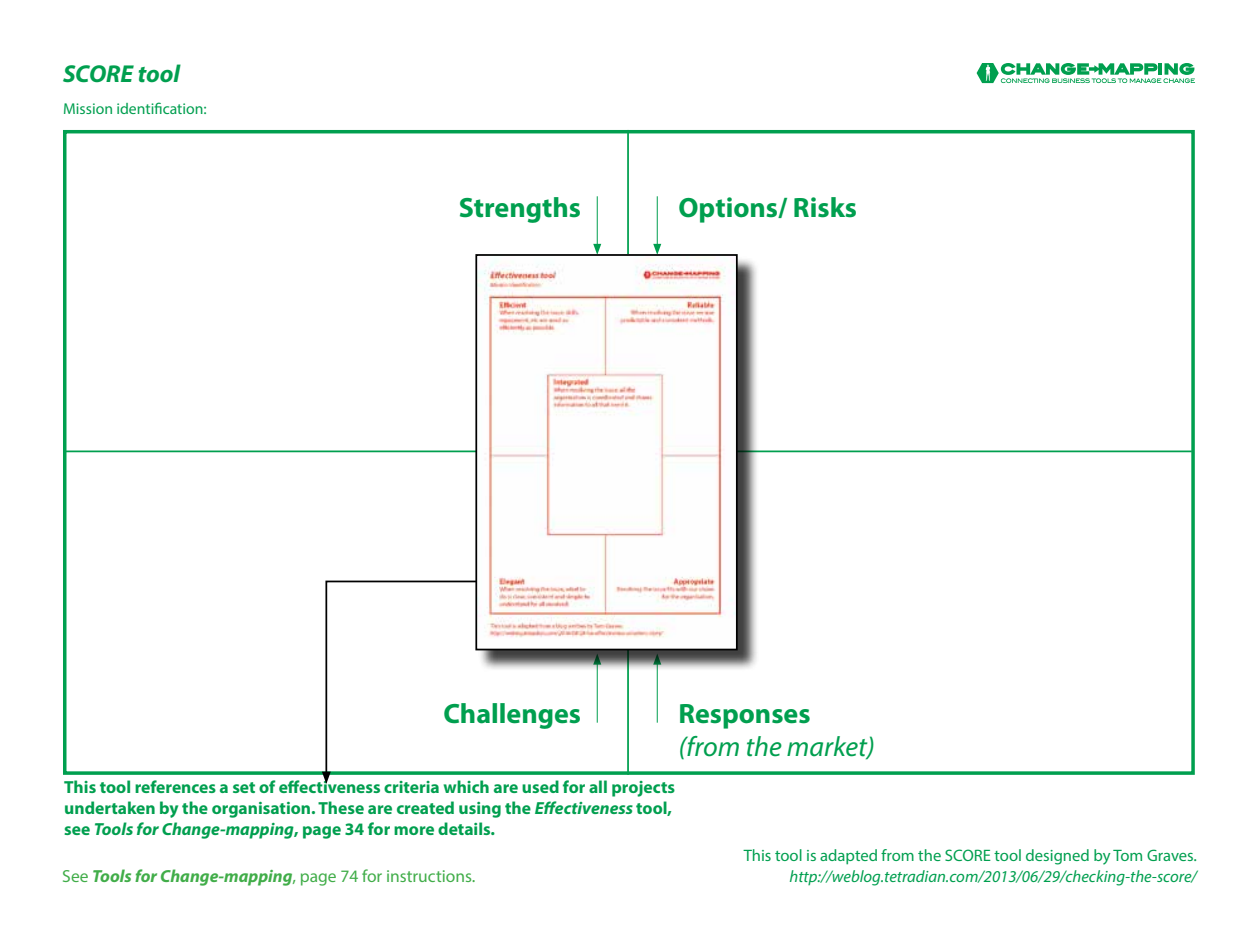
<style>
.page{position:relative;width:1260px;height:945px;background:#fff}
.page>*{position:absolute;margin:0;border:0;box-sizing:border-box;transform-origin:0 0}
.t1{font:700 28px "Myriad Pro";color:#009f4f}
.t2{font:italic 28px "Myriad Pro";color:#009f4f}
.t3{font:italic 700 24.5px "Myriad Pro";color:#009f4f}
.t4{font:700 17.5px/21px "Myriad Pro";color:#009f4f}
.t5{font:17.5px "Myriad Pro";color:#41ad49}
.t6{font:italic 16.62px "Myriad Pro";color:#009f4f}
.t7{font:16.62px "Myriad Pro";color:#009f4f}
.t8{font:15.75px "Myriad Pro";color:#009f4f}
.s1{font-style:italic}
.s2{font-weight:700;font-style:italic}
</style>
<div class="page">
<svg style="left:977px;top:63px;width:218px;height:20px"></svg>
<div style="left:63px;top:130px;width:1132px;height:645px;border:4px solid #009f4f"></div>
<hr style="left:597px;top:196px;width:1px;height:51px;background:#009f4f">
<svg style="left:593px;top:244px;width:8px;height:10px"></svg>
<hr style="left:657px;top:196px;width:1px;height:51px;background:#009f4f">
<svg style="left:653px;top:244px;width:8px;height:10px"></svg>
<hr style="left:597px;top:662px;width:1px;height:61px;background:#009f4f">
<hr style="left:657px;top:662px;width:1px;height:61px;background:#009f4f">
<hr style="left:627px;top:130px;width:2px;height:645px;background:#009f4f">
<hr style="left:63px;top:451px;width:1129px;height:1px;background:#009f4f">
<svg style="left:322px;top:580px;width:181px;height:204px"></svg>
<div style="left:478px;top:257px;width:282px;height:415px;background:#000;opacity:.75"></div>
<img style="left:478px;top:257px;width:257px;height:390px">
<div style="left:475px;top:254px;width:263px;height:396px;border:2px solid #000"></div>
<h2 class="t3" style="left:63px;top:57px;width:119px">SCORE tool</h2>
<p class="t8" style="left:63px;top:99px;width:145px">Mission identification:</p>
<h1 class="t1" style="left:459px;top:190px;width:124px">Strengths</h1>
<h1 class="t1" style="left:678px;top:190px;width:180px">Options/ Risks</h1>
<h1 class="t1" style="left:443px;top:695px;width:139px">Challenges</h1>
<h1 class="t1" style="left:678px;top:695px;width:134px">Responses</h1>
<h1 class="t2" style="left:678px;top:730px;width:198px">(from the market)</h1>
<p class="t4" style="left:64px;top:776px;width:612px">This tool references a set of effectiveness criteria which are used for all projects undertaken by the organisation. These are created using the <span class="s1">Effectiveness</span> tool, see <span class="s1">Tools for Change-mapping</span>, page 34 for more details.</p>
<p class="t5" style="left:62px;top:865px;width:415px">See <span class="s2">Tools for Change-mapping</span>, page 74 for instructions.</p>
<p class="t7" style="left:744px;top:845px;width:455px">This tool is adapted from the SCORE tool designed by Tom Graves.</p>
<p class="t6" style="left:789px;top:866px;width:409px">http://weblog.tetradian.com/2013/06/29/checking-the-score/</p>
</div>
